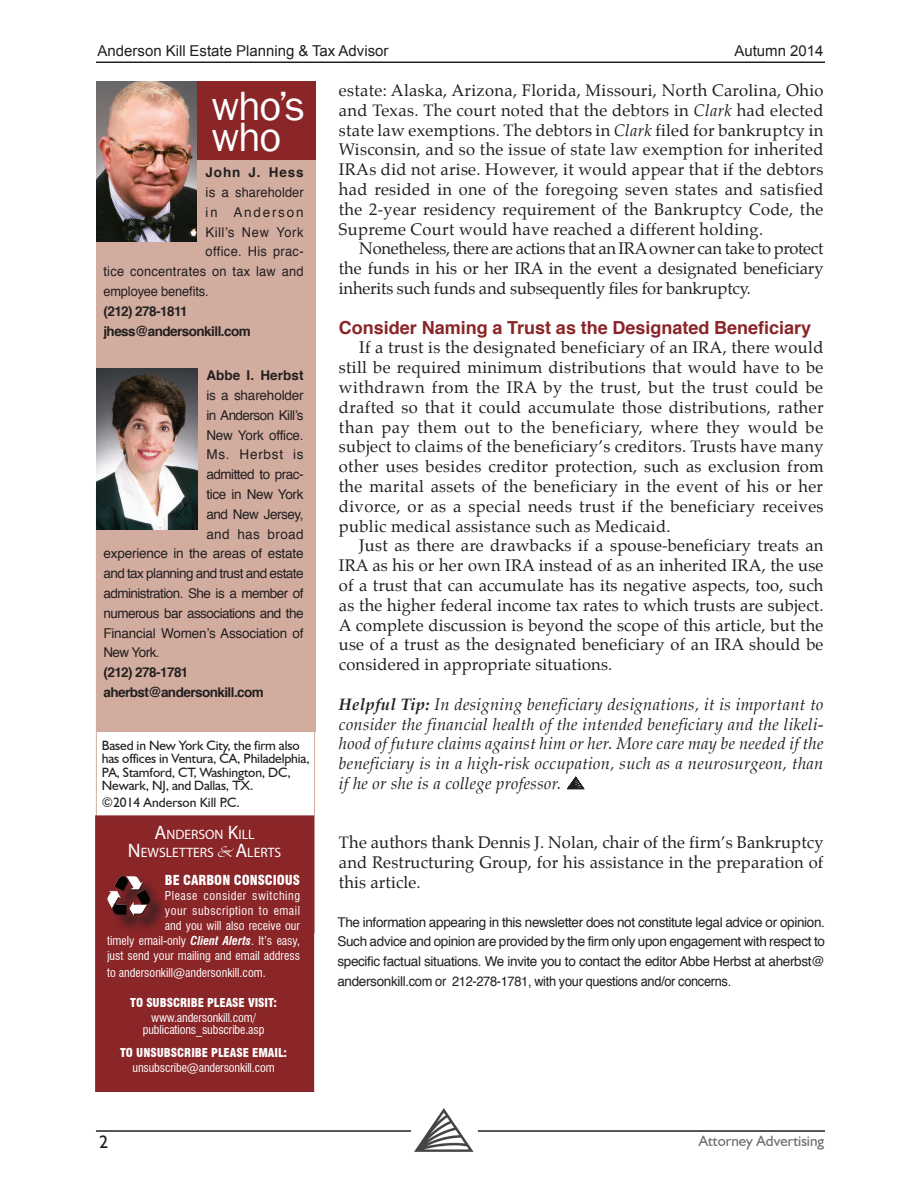
<style>
.page{position:relative;width:918px;height:1188px;background:#fff}
.page>*{position:absolute;margin:0;border:0;box-sizing:border-box;transform-origin:0 0}
.t1{font:42px/31.5px "Franklin Gothic";letter-spacing:-.03em;color:#fff}
.Subhead{font:700 18px "Helvetica";color:#8a2528}
.t2{font:18px "Humanist 521 BT";color:#231f20}
.Body_Text{font:16.5px/19.8px "Palatino";letter-spacing:.01em;color:#231f20;text-align:justify}
.Body_Text_Flush_Left{font:italic 16.5px/19.8px "Palatino";letter-spacing:.02em;color:#231f20;text-align:justify}
.t3{font:15px "Arial";color:#231f20}
.t4{font:15px "Humanist 521 BT";color:#6c6d70}
.t5{font:13.65px "Myriad Pro";color:#fff}
.bio_sidebar{font:13.5px/19.8px "Helvetica";letter-spacing:-.02em;color:#231f20;text-align:justify}
.t6{font:13.5px/13.5px "Humanist 521 BT";letter-spacing:-.01em;color:#231f20}
.bio_sidebar-2{font:13.5px "Helvetica";letter-spacing:-.04em;color:#231f20}
.bio_sidebar-3{font:700 13.5px "Helvetica";letter-spacing:-.04em;color:#231f20}
.bio_sidebar-4{font:13.5px "Helvetica";letter-spacing:.02em;color:#231f20;scale:.95 1}
.bio_sidebar-5{font:13.5px "Helvetica";letter-spacing:-.02em;color:#231f20;scale:.95 1}
.t7{font:900 condensed 13.5px "Swiss 721 BT";color:#fff}
.bio_sidebar-6{font:13.5px "Helvetica";letter-spacing:.025em;color:#231f20;scale:.95 1}
.bio_sidebar-7{font:13.5px "Helvetica";letter-spacing:.005em;color:#231f20}
.bio_sidebar-8{font:13.5px "Helvetica";letter-spacing:.04em;color:#231f20}
.bio_sidebar-9{font:700 13.5px "Helvetica";letter-spacing:.01em;color:#231f20}
.bio_sidebar-10{font:13.5px "Helvetica";letter-spacing:.055em;color:#231f20}
.bio_sidebar-11{font:13.5px "Helvetica";letter-spacing:.03em;color:#231f20}
.bio_sidebar-12{font:700 13.5px "Helvetica";letter-spacing:.06em;color:#231f20}
.bio_sidebar-13{font:13.5px "Helvetica";letter-spacing:.135em;color:#231f20;scale:.95 1}
.Body_Text-2{font:condensed 12px/15px "Swiss 721 BT";color:#fff;text-align:right}
.t8{font:900 condensed 12px "Swiss 721 BT";color:#fff}
.s1{font-style:italic}
.s2{font-weight:700}
.s3{font-size:19.5px}
.s4{font-family:"Vivienne"}
.s5{font-weight:700;font-style:italic}
</style>
<div class="page">
<hr style="left:96px;top:1130px;width:729px;height:2px;background:#231f20">
<div style="left:411px;top:1100px;width:67px;height:53px;background:#fff"></div>
<img style="left:414px;top:1109px;width:60px;height:43px">
<hr style="left:96px;top:62px;width:729px;height:1px;background:#231f20">
<div style="left:96px;top:81px;width:219px;height:650px;background:#d2ad9f"></div>
<div style="left:96px;top:81px;width:219px;height:78px;background:#8a2528"></div>
<svg style="left:567px;top:777px;width:17px;height:12px"></svg>
<img style="left:96px;top:81px;width:101px;height:161px">
<div style="left:95px;top:815px;width:219px;height:277px;background:#8a2528;border:2px solid #8a2528"></div>
<div style="left:110px;top:878px;width:58px;height:55px;background:#231f20;opacity:.75"></div>
<img style="left:107px;top:875px;width:44px;height:40px">
<img style="left:97px;top:368px;width:100px;height:161px">
<p class="t3" style="left:98px;top:41px;width:293px">Anderson Kill Estate Planning &amp; Tax Advisor</p>
<p class="t3" style="left:734px;top:41px;width:91px">Autumn 2014</p>
<h1 class="t1" style="left:212px;top:91px;width:95px">who’s who</h1>
<p class="Body_Text" style="left:339px;top:80px;width:486px">estate: Alaska, Arizona, Florida, Missouri, North Carolina, Ohio and Texas. The court noted that the debtors in <span class="s1">Clark</span> had elected state law exemptions. The debtors in <span class="s1">Clark</span> filed for bankruptcy in Wisconsin, and so the issue of state law exemption for inherited IRAs did not arise. However, it would appear that if the debtors had resided in one of the foregoing seven states and satisfied the 2-year residency requirement of the Bankruptcy Code, the Supreme Court would have reached a different holding.</p>
<p class="Body_Text" style="left:339px;top:239px;width:486px;text-indent:20px">Nonetheless, there are actions that an IRA owner can take to protect the funds in his or her IRA in the event a designated beneficiary inherits such funds and subsequently files for bankruptcy.</p>
<p class="Subhead" style="left:339px;top:313px;width:474px">Consider Naming a Trust as the Designated Beneficiary</p>
<p class="Body_Text" style="left:339px;top:338px;width:486px;text-indent:20px">If a trust is the designated beneficiary of an IRA, there would still be required minimum distributions that would have to be withdrawn from the IRA by the trust, but the trust could be drafted so that it could accumulate those distributions, rather than pay them out to the beneficiary, where they would be subject to claims of the beneficiary’s creditors. Trusts have many other uses besides creditor protection, such as exclusion from the marital assets of the beneficiary in the event of his or her divorce, or as a special needs trust if the beneficiary receives public medical assistance such as Medicaid.</p>
<p class="Body_Text" style="left:339px;top:536px;width:486px;text-indent:20px">Just as there are drawbacks if a spouse-beneficiary treats an IRA as his or her own IRA instead of as an inherited IRA, the use of a trust that can accumulate has its negative aspects, too, such as the higher federal income tax rates to which trusts are subject.<br>A complete discussion is beyond the scope of this article, but the use of a trust as the designated beneficiary of an IRA should be considered in appropriate situations.</p>
<p class="Body_Text_Flush_Left" style="left:339px;top:694px;width:486px"><span class="s2">Helpful Tip:</span> In designing beneficiary designations, it is important to consider the financial health of the intended beneficiary and the likeli&shy;hood of future claims against him or her. More care may be needed if the beneficiary is in a high-risk occupation, such as a neurosurgeon, than if he or she is a college professor.</p>
<p class="bio_sidebar-12" style="left:206px;top:162px;width:100px">John J. Hess</p>
<p class="bio_sidebar-7" style="left:206px;top:182px;width:100px">is a shareholder</p>
<p class="bio_sidebar-13" style="left:206px;top:202px;width:105px">in Anderson</p>
<p class="bio_sidebar-8" style="left:206px;top:221px;width:100px">Kill’s New York</p>
<p class="bio_sidebar-6" style="left:206px;top:241px;width:105px">office. His prac-</p>
<p class="bio_sidebar-4" style="left:103px;top:261px;width:212px">tice concentrates on tax law and</p>
<p class="bio_sidebar-5" style="left:103px;top:281px;width:112px">employee benefits.</p>
<p class="bio_sidebar-3" style="left:103px;top:300px;width:86px">(212) 278-1811</p>
<p class="bio_sidebar-3" style="left:103px;top:320px;width:149px">jhess@andersonkill.com</p>
<p class="bio_sidebar-9" style="left:206px;top:364px;width:99px">Abbe I. Herbst</p>
<p class="bio_sidebar" style="left:206px;top:386px;width:99px">is a shareholder</p>
<p class="bio_sidebar-2" style="left:206px;top:405px;width:99px">in Anderson Kill’s</p>
<p class="bio_sidebar" style="left:206px;top:425px;width:99px">New York office.</p>
<p class="bio_sidebar-10" style="left:206px;top:444px;width:99px">Ms. Herbst is</p>
<p class="bio_sidebar" style="left:206px;top:465px;width:99px">admitted to prac-</p>
<p class="bio_sidebar" style="left:206px;top:485px;width:99px">tice in New York</p>
<p class="bio_sidebar" style="left:206px;top:505px;width:99px">and New Jersey,</p>
<p class="bio_sidebar-11" style="left:206px;top:523px;width:99px">and has broad</p>
<p class="bio_sidebar" style="left:103px;top:544px;width:202px">experience in the areas of estate</p>
<p class="bio_sidebar-2" style="left:103px;top:563px;width:202px">and tax planning and trust and estate</p>
<p class="bio_sidebar-2" style="left:103px;top:583px;width:202px">administration. She is a member of</p>
<p class="bio_sidebar-2" style="left:103px;top:603px;width:202px">numerous bar associations and the</p>
<p class="bio_sidebar" style="left:103px;top:623px;width:202px">Financial Women’s Association of</p>
<p class="bio_sidebar" style="left:103px;top:643px;width:58px">New York.</p>
<p class="bio_sidebar-3" style="left:103px;top:661px;width:87px">(212) 278-1781</p>
<p class="bio_sidebar-3" style="left:103px;top:681px;width:162px">aherbst@andersonkill.com</p>
<p class="t6" style="left:102px;top:738px;width:209px">Based in New York City, the firm also has offices in Ventura, CA, Philadelphia, PA, Stamford, CT, Washington, DC, Newark, NJ, and Dallas, TX.</p>
<p class="t6" style="left:102px;top:795px;width:140px">©2014 Anderson Kill P.C.</p>
<p class="t5" style="left:154px;top:826px;width:102px"><span class="s3">A</span>NDERSON <span class="s3">K</span>ILL</p>
<p class="t5" style="left:128px;top:844px;width:155px"><span class="s3">N</span>EWSLETTERS <span class="s4">&amp;</span> <span class="s3">A</span>LERTS</p>
<p class="t7" style="left:165px;top:872px;width:137px">BE CARBON CONSCIOUS</p>
<p class="Body_Text-2" style="left:107px;top:888px;width:194px">Please consider switching<br>your subscription to email<br>and you will also receive our<br>timely email-only <span class="s5">Client Alerts</span>. It’s easy, just send your mailing and email address</p>
<p class="Body_Text-2" style="left:107px;top:965px;width:160px">to andersonkill@andersonkill.com.</p>
<p class="t8" style="left:130px;top:995px;width:148px">TO SUBSCRIBE PLEASE VISIT:</p>
<p class="Body_Text-2" style="left:143px;top:1011px;width:123px;line-height:12px;text-align:center">www.andersonkill.com/ publications_subscribe.asp</p>
<p class="t8" style="left:120px;top:1045px;width:169px">TO UNSUBSCRIBE PLEASE EMAIL:</p>
<p class="Body_Text-2" style="left:133px;top:1060px;width:144px">unsubscribe@andersonkill.com</p>
<p class="Body_Text" style="left:339px;top:833px;width:486px">The authors thank Dennis J. Nolan, chair of the firm’s Bankruptcy and Restructuring Group, for his assistance in the preparation of this article.</p>
<p class="bio_sidebar" style="left:337px;top:912px;width:489px">The information appearing in this newsletter does not constitute legal advice or opinion.<br>Such advice and opinion are provided by the firm only upon engagement with respect to specific factual situations. We invite you to contact the editor Abbe Herbst at aherbst@ andersonkill.com or 212-278-1781, with your questions and/or concerns.</p>
<p class="t2" style="left:99px;top:1131px;width:11px">2</p>
<p class="t4" style="left:699px;top:1132px;width:127px">Attorney Advertising</p>
</div>
